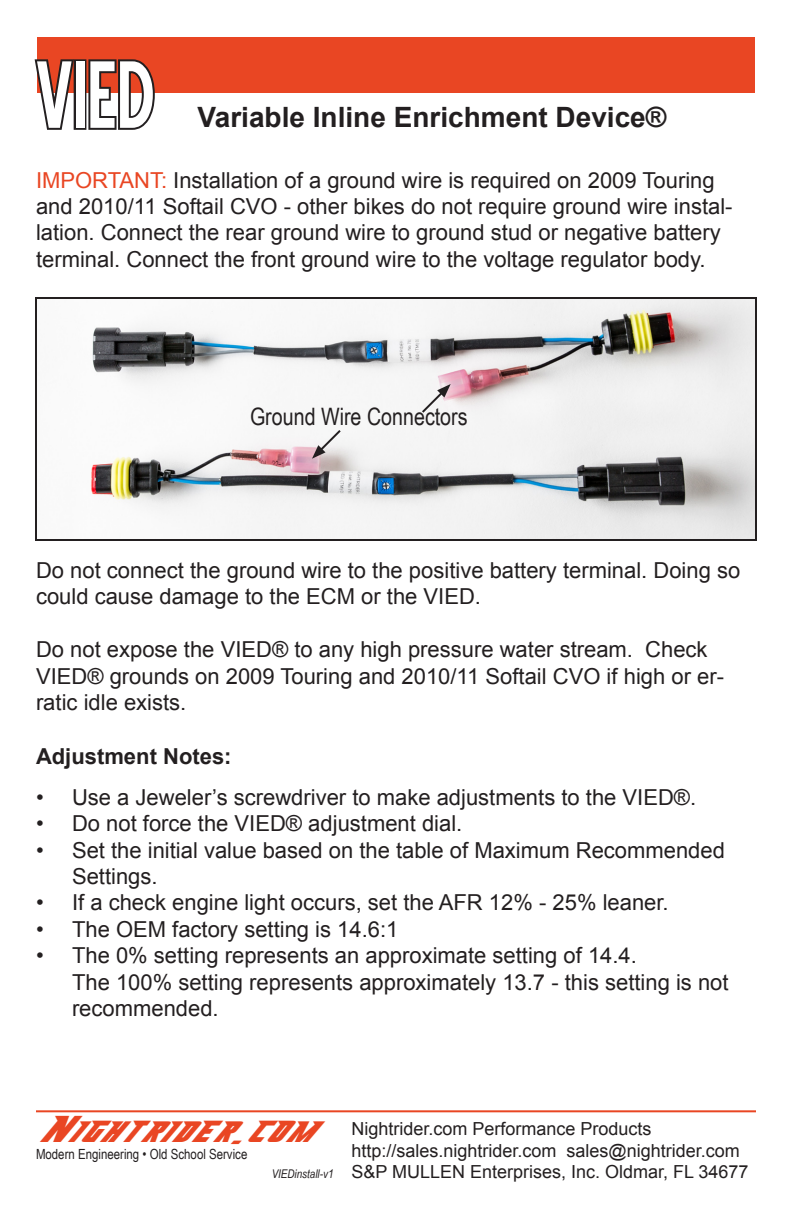
<style>
.page{position:relative;width:792px;height:1224px;background:#fff}
.page>*{position:absolute;margin:0;border:0;box-sizing:border-box;transform-origin:0 0}
.t1{font:120px "Blue Highway Condensed";color:#fff}
.t2{font:44px "Abberancy";color:#e94623}
.t3{font:700 28px "Arial";color:#231f20}
.t4{font:24px "Arial Narrow";color:#231f20}
.t5{font:22px/26.4px "Arial";color:#231f20}
.t6{font:700 22px "Arial";color:#231f20}
.t7{font:18px "Arial";color:#231f20}
.t8{font:14px "Arial Narrow";color:#231f20}
.t9{font:italic 12px "Arial Narrow";color:#231f20}
.s1{color:#e94623}
</style>
<div class="page">
<div style="left:37px;top:37px;width:718px;height:56px;background:#e94623"></div>
<svg style="left:34px;top:59px;width:40px;height:71px"></svg>
<div style="left:74px;top:59px;width:12px;height:71px;border:4px solid #231f20"></div>
<svg style="left:86px;top:59px;width:69px;height:71px"></svg>
<hr style="left:36px;top:1110px;width:720px;height:2px;background:#e94623">
<img style="left:90px;top:300px;width:664px;height:238px">
<div style="left:35px;top:297px;width:722px;height:244px;border:2px solid #231f20"></div>
<svg style="left:420px;top:384px;width:31px;height:31px"></svg>
<svg style="left:312px;top:428px;width:31px;height:31px"></svg>
<p class="t1" style="left:36px;top:43px;width:120px">VIED</p>
<p class="t3" style="left:198px;top:99px;width:470px">Variable Inline Enrichment Device®</p>
<p class="t5" style="left:36px;top:167px;width:698px"><span class="s1">IMPORTANT:</span> Installation of a ground wire is required on 2009 Touring and 2010/11 Softail CVO - other bikes do not require ground wire instal&shy;lation. Connect the rear ground wire to ground stud or negative battery terminal. Connect the front ground wire to the voltage regulator body.</p>
<p class="t4" style="left:250px;top:399px;width:219px">Ground Wire Connectors</p>
<p class="t5" style="left:36px;top:557px;width:706px">Do not connect the ground wire to the positive battery terminal. Doing so could cause damage to the ECM or the VIED.</p>
<p class="t5" style="left:36px;top:637px;width:690px">Do not expose the VIED® to any high pressure water stream. Check<br>VIED® grounds on 2009 Touring and 2010/11 Softail CVO if high or er&shy;ratic idle exists.</p>
<p class="t6" style="left:36px;top:742px;width:197px">Adjustment Notes:</p>
<p class="t5" style="left:36px;top:784px;width:662px">• Use a Jeweler’s screwdriver to make adjustments to the VIED®.</p>
<p class="t5" style="left:36px;top:811px;width:428px">• Do not force the VIED® adjustment dial.</p>
<p class="t5" style="left:72px;top:837px;width:654px;text-indent:-36px">• Set the initial value based on the table of Maximum Recommended<br>Settings.</p>
<p class="t5" style="left:36px;top:890px;width:634px">• If a check engine light occurs, set the AFR 12% - 25% leaner.</p>
<p class="t5" style="left:36px;top:916px;width:364px">• The OEM factory setting is 14.6:1</p>
<p class="t5" style="left:72px;top:943px;width:658px;text-indent:-36px">• The 0% setting represents an approximate setting of 14.4.<br>The 100% setting represents approximately 13.7 - this setting is not recommended.</p>
<p class="t2" style="left:36px;top:1107px;width:276px">Nightrider.com</p>
<p class="t8" style="left:36px;top:1144px;width:213px">Modern Engineering • Old School Service</p>
<p class="t9" style="left:272px;top:1165px;width:63px">VIEDinstall-v1</p>
<p class="t7" style="left:352px;top:1117px;width:302px">Nightrider.com Performance Products</p>
<p class="t7" style="left:352px;top:1138px;width:390px">http://sales.nightrider.com sales@nightrider.com</p>
<p class="t7" style="left:352px;top:1160px;width:399px">S&amp;P MULLEN Enterprises, Inc. Oldmar, FL 34677</p>
</div>
